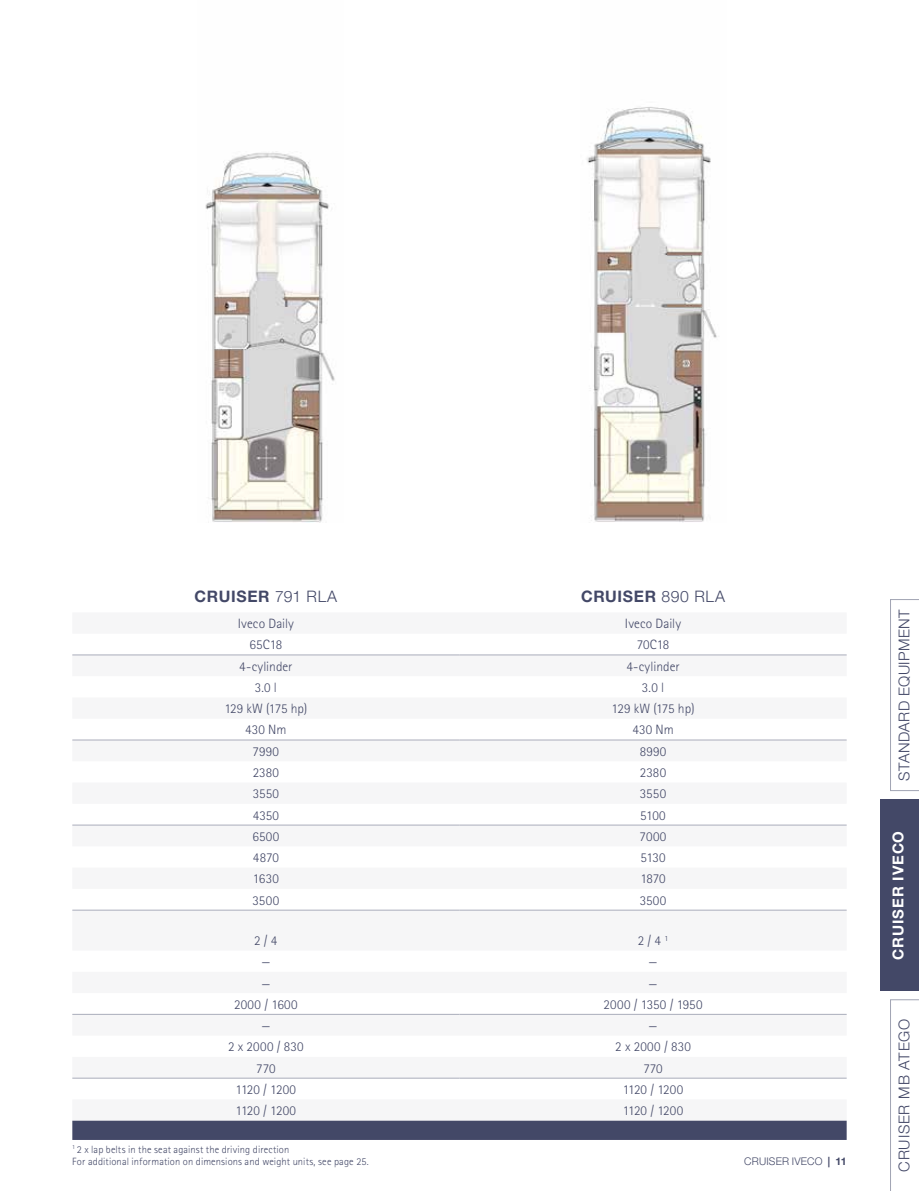
<style>
.page{position:relative;width:919px;height:1191px;background:#fff}
.page>*{position:absolute;margin:0;border:0;box-sizing:border-box;transform-origin:0 0}
.t1{font:700 15.75px "Helvetica Neue LT Pro";letter-spacing:.045em;color:#434867}
.t2{font:300 15px "Helvetica Neue";letter-spacing:.035em;color:#434867}
.t3{font:300 15px "Helvetica Neue";letter-spacing:.055em;color:#434867}
.t4{font:700 15px "Helvetica Neue";letter-spacing:.065em;color:#fff}
.t5{font:300 13.5px "Rotis Sans Serif Pro";letter-spacing:.01em;color:#434867}
.t6{font:300 13.5px "Rotis Sans Serif Pro";letter-spacing:-.02em;color:#434867}
.t7{font:300 13.5px "Rotis Sans Serif Pro";letter-spacing:-.01em;color:#434867}
.t8{font:300 13.5px "Rotis Sans Serif Pro";letter-spacing:.03em;color:#434867}
.t9{font:300 10.5px/12.6px "Rotis Sans Serif Pro";letter-spacing:.015em;color:#434867}
.t10{font:300 10.5px "Helvetica Neue LT Pro";letter-spacing:.015em;color:#434867}
.s1{font-weight:300}
.s2{font-weight:700}
</style>
<div class="page">
<div style="left:880px;top:799px;width:38px;height:192px;background:#434867"></div>
<svg style="left:890px;top:999px;width:28px;height:192px"></svg>
<img style="left:205px;top:151px;width:130px;height:372px">
<img style="left:587px;top:107px;width:130px;height:415px">
<svg style="left:890px;top:599px;width:28px;height:191px"></svg>
<svg style="left:72px;top:655px;width:774px;height:423px;fill:#f6f6f7"></svg>
<div style="left:72px;top:1120px;width:774px;height:20px;background:#434867"></div>
<hr style="left:72px;top:654px;width:387px;height:1px;background:#aaadbb">
<hr style="left:459px;top:654px;width:387px;height:1px;background:#aaadbb">
<hr style="left:72px;top:739px;width:387px;height:1px;background:#aaadbb">
<hr style="left:72px;top:825px;width:387px;height:1px;background:#aaadbb">
<hr style="left:72px;top:910px;width:387px;height:1px;background:#aaadbb">
<hr style="left:72px;top:1014px;width:387px;height:1px;background:#aaadbb">
<hr style="left:72px;top:1078px;width:387px;height:1px;background:#aaadbb">
<hr style="left:459px;top:1078px;width:387px;height:1px;background:#aaadbb">
<hr style="left:459px;top:739px;width:387px;height:1px;background:#aaadbb">
<hr style="left:459px;top:825px;width:387px;height:1px;background:#aaadbb">
<hr style="left:459px;top:910px;width:387px;height:1px;background:#aaadbb">
<hr style="left:459px;top:1014px;width:387px;height:1px;background:#aaadbb">
<p class="t1" style="left:194px;top:586px;width:144px">CRUISER <span class="s1">791 RLA</span></p>
<p class="t1" style="left:581px;top:586px;width:145px">CRUISER <span class="s1">890 RLA</span></p>
<p class="t5" style="left:238px;top:616px;width:58px">Iveco Daily</p>
<p class="t5" style="left:625px;top:616px;width:58px">Iveco Daily</p>
<p class="t5" style="left:249px;top:637px;width:34px">65C18</p>
<p class="t5" style="left:636px;top:637px;width:34px">70C18</p>
<p class="t5" style="left:239px;top:658px;width:55px">4-cylinder</p>
<p class="t5" style="left:626px;top:658px;width:55px">4-cylinder</p>
<p class="t5" style="left:255px;top:679px;width:24px">3.0 l</p>
<p class="t5" style="left:642px;top:679px;width:24px">3.0 l</p>
<p class="t7" style="left:224px;top:701px;width:84px">129 kW (175 hp)</p>
<p class="t7" style="left:611px;top:701px;width:84px">129 kW (175 hp)</p>
<p class="t5" style="left:245px;top:722px;width:43px">430 Nm</p>
<p class="t5" style="left:632px;top:722px;width:43px">430 Nm</p>
<p class="t5" style="left:252px;top:743px;width:28px">7990</p>
<p class="t5" style="left:639px;top:743px;width:28px">8990</p>
<p class="t5" style="left:253px;top:764px;width:28px">2380</p>
<p class="t5" style="left:639px;top:764px;width:28px">2380</p>
<p class="t5" style="left:253px;top:786px;width:28px">3550</p>
<p class="t5" style="left:639px;top:786px;width:28px">3550</p>
<p class="t5" style="left:253px;top:807px;width:28px">4350</p>
<p class="t5" style="left:640px;top:807px;width:27px">5100</p>
<p class="t5" style="left:252px;top:828px;width:28px">6500</p>
<p class="t5" style="left:639px;top:828px;width:28px">7000</p>
<p class="t5" style="left:253px;top:849px;width:28px">4870</p>
<p class="t5" style="left:640px;top:849px;width:26px">5130</p>
<p class="t5" style="left:253px;top:871px;width:27px">1630</p>
<p class="t5" style="left:640px;top:871px;width:27px">1870</p>
<p class="t5" style="left:252px;top:892px;width:28px">3500</p>
<p class="t5" style="left:639px;top:892px;width:28px">3500</p>
<p class="t5" style="left:254px;top:932px;width:25px">2 / 4</p>
<p class="t5" style="left:637px;top:932px;width:32px">2 / 4 <sup>1</sup></p>
<p class="t5" style="left:261px;top:954px;width:11px">—</p>
<p class="t5" style="left:648px;top:954px;width:11px">—</p>
<p class="t5" style="left:261px;top:975px;width:11px">—</p>
<p class="t5" style="left:648px;top:975px;width:11px">—</p>
<p class="t8" style="left:234px;top:996px;width:65px">2000 / 1600</p>
<p class="t5" style="left:603px;top:996px;width:101px">2000 / 1350 / 1950</p>
<p class="t5" style="left:261px;top:1017px;width:11px">—</p>
<p class="t5" style="left:648px;top:1017px;width:11px">—</p>
<p class="t5" style="left:228px;top:1039px;width:77px">2 x 2000 / 830</p>
<p class="t5" style="left:615px;top:1039px;width:77px">2 x 2000 / 830</p>
<p class="t5" style="left:256px;top:1060px;width:21px">770</p>
<p class="t5" style="left:643px;top:1060px;width:21px">770</p>
<p class="t6" style="left:235px;top:1081px;width:62px">1120 / 1200</p>
<p class="t6" style="left:622px;top:1081px;width:62px">1120 / 1200</p>
<p class="t6" style="left:235px;top:1102px;width:62px">1120 / 1200</p>
<p class="t6" style="left:622px;top:1102px;width:62px">1120 / 1200</p>
<p class="t9" style="left:72px;top:1143px;width:298px"><sup>1</sup> 2 x lap belts in the seat against the driving direction<br>For additional information on dimensions and weight units, see page 25.</p>
<p class="t10" style="left:744px;top:1155px;width:104px">CRUISER IVECO <span class="s2">| 11</span></p>
<p class="t2" style="left:894px;top:780px;width:173px;rotate:-90deg">STANDARD EQUIPMENT</p>
<p class="t4" style="left:888px;top:960px;width:131px;rotate:-90deg">CRUISER IVECO</p>
<p class="t3" style="left:894px;top:1171px;width:154px;rotate:-90deg">CRUISER MB ATEGO</p>
</div>
